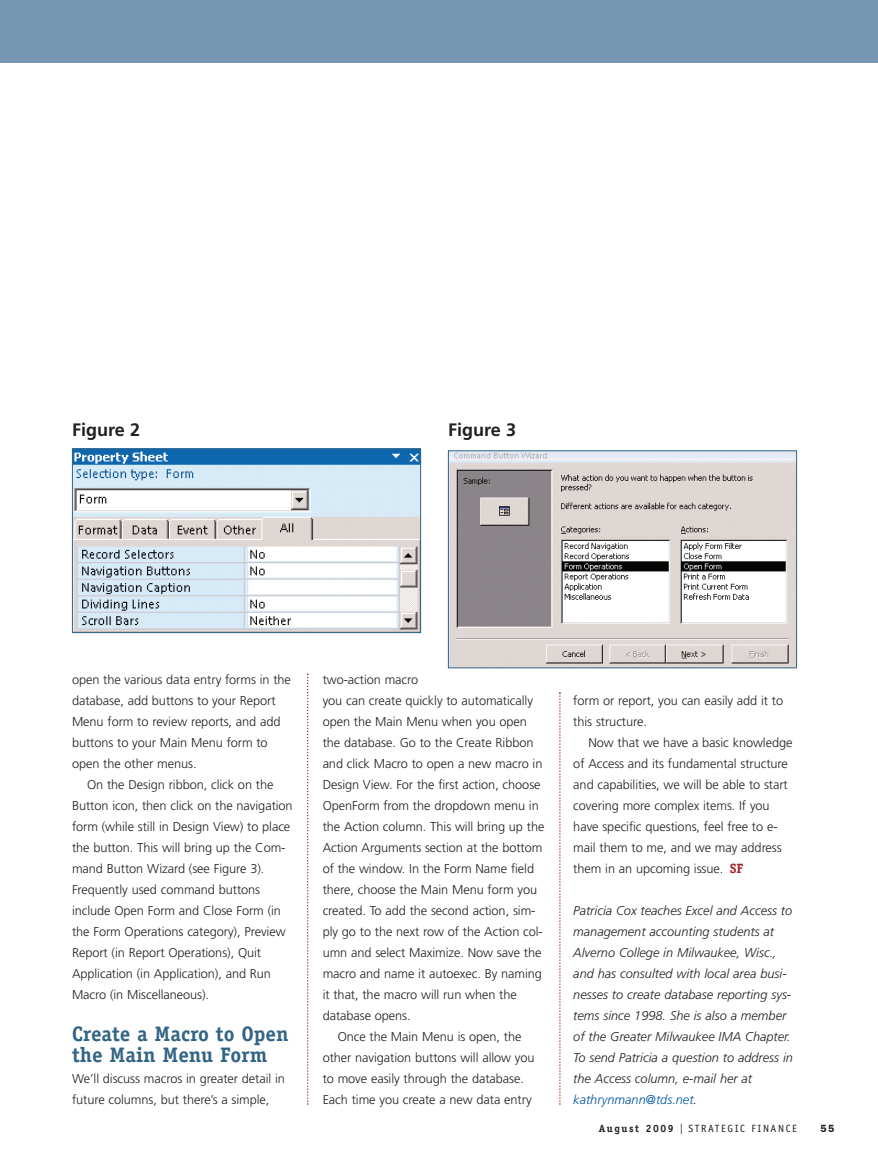
<style>
.page{position:relative;width:878px;height:1161px;background:#fff}
.page>*{position:absolute;margin:0;border:0;box-sizing:border-box;transform-origin:0 0}
.t1{font:700 21px/21px "Officina Serif";color:#326485}
.t2{font:700 18px "Frutiger";color:#231f20}
.t3{font:300 12.75px/21px "Frutiger";letter-spacing:-.005em;color:#231f20}
.t4{font:italic 300 12.75px/21px "Frutiger";color:#231f20}
.t5{font:10.5px "Officina Sans";letter-spacing:.15em;color:#231f20}
.t6{font:600 10.5px "Franklin Gothic";color:#231f20}
.s1{font-family:"Officina Serif";font-weight:700;font-size:13.5px;color:#a72427}
.s2{color:#0155a5}
.s3{font-family:"Officina Serif";font-weight:700}
.s4{font-family:"Franklin Gothic";font-size:15px}
</style>
<div class="page">
<svg style="left:559px;top:692px;width:1px;height:413px"></svg>
<svg style="left:307px;top:674px;width:1px;height:431px"></svg>
<div style="left:0;top:0;width:878px;height:63px;background:#7695b0"></div>
<img style="left:74px;top:450px;width:345px;height:181px">
<div style="left:72px;top:448px;width:349px;height:185px;border:1px solid #326485"></div>
<img style="left:450px;top:452px;width:344px;height:214px">
<div style="left:448px;top:450px;width:348px;height:218px;border:1px solid #326485"></div>
<h2 class="t2" style="left:72px;top:422px;width:70px">Figure 2</h2>
<h2 class="t2" style="left:448px;top:422px;width:70px">Figure 3</h2>
<p class="t3" style="left:72px;top:670px;width:220px">open the various data entry forms in the database, add buttons to your Report<br>Menu form to review reports, and add buttons to your Main Menu form to open the other menus.</p>
<p class="t3" style="left:72px;top:775px;width:222px;text-indent:15px">On the Design ribbon, click on the Button icon, then click on the navigation form (while still in Design View) to place the button. This will bring up the Com&shy;mand Button Wizard (see Figure 3).<br>Frequently used command buttons include Open Form and Close Form (in the Form Operations category), Preview Report (in Report Operations), Quit Application (in Application), and Run Macro (in Miscellaneous).</p>
<h1 class="t1" style="left:72px;top:1025px;width:218px">Create a Macro to Open the Main Menu Form</h1>
<p class="t3" style="left:72px;top:1069px;width:214px">We’ll discuss macros in greater detail in future columns, but there’s a simple,</p>
<p class="t3" style="left:322px;top:670px;width:97px">two-action macro</p>
<p class="t3" style="left:322px;top:691px;width:212px">you can create quickly to automatically</p>
<p class="t3" style="left:322px;top:712px;width:206px">open the Main Menu when you open</p>
<p class="t3" style="left:322px;top:733px;width:212px">the database. Go to the Create Ribbon</p>
<p class="t3" style="left:322px;top:754px;width:221px">and click Macro to open a new macro in</p>
<p class="t3" style="left:322px;top:775px;width:219px">Design View. For the first action, choose</p>
<p class="t3" style="left:322px;top:796px;width:218px">OpenForm from the dropdown menu in</p>
<p class="t3" style="left:322px;top:817px;width:223px">the Action column. This will bring up the</p>
<p class="t3" style="left:322px;top:838px;width:221px">Action Arguments section at the bottom</p>
<p class="t3" style="left:322px;top:859px;width:213px">of the window. In the Form Name field</p>
<p class="t3" style="left:322px;top:880px;width:216px">there, choose the Main Menu form you</p>
<p class="t3" style="left:322px;top:901px;width:214px">created. To add the second action, sim-</p>
<p class="t3" style="left:322px;top:922px;width:222px">ply go to the next row of the Action col-</p>
<p class="t3" style="left:322px;top:943px;width:220px">umn and select Maximize. Now save the</p>
<p class="t3" style="left:322px;top:964px;width:221px">macro and name it autoexec. By naming</p>
<p class="t3" style="left:322px;top:985px;width:196px">it that, the macro will run when the</p>
<p class="t3" style="left:322px;top:1006px;width:90px">database opens.</p>
<p class="t3" style="left:337px;top:1027px;width:185px">Once the Main Menu is open, the</p>
<p class="t3" style="left:322px;top:1048px;width:213px">other navigation buttons will allow you</p>
<p class="t3" style="left:322px;top:1069px;width:203px">to move easily through the database.</p>
<p class="t3" style="left:322px;top:1090px;width:210px">Each time you create a new data entry</p>
<p class="t3" style="left:573px;top:691px;width:211px">form or report, you can easily add it to this structure.</p>
<p class="t3" style="left:573px;top:733px;width:221px;text-indent:15px">Now that we have a basic knowledge of Access and its fundamental structure and capabilities, we will be able to start covering more complex items. If you have specific questions, feel free to e&shy;mail them to me, and we may address them in an upcoming issue. <span class="s1">SF</span></p>
<p class="t4" style="left:573px;top:901px;width:221px">Patricia Cox teaches Excel and Access to management accounting students at Alverno College in Milwaukee, Wisc., and has consulted with local area busi&shy;nesses to create database reporting sys&shy;tems since 1998. She is also a member of the Greater Milwaukee IMA Chapter.<br>To send Patricia a question to address in the Access column, e-mail her at <span class="s2">kathrynmann@tds.net</span>.</p>
<p class="t5" style="left:599px;top:1125px;width:199px"><span class="s3">August 2009</span> <span class="s4">I</span> STRATEGIC FINANCE</p>
<p class="t6" style="left:820px;top:1125px;width:16px">55</p>
</div>
